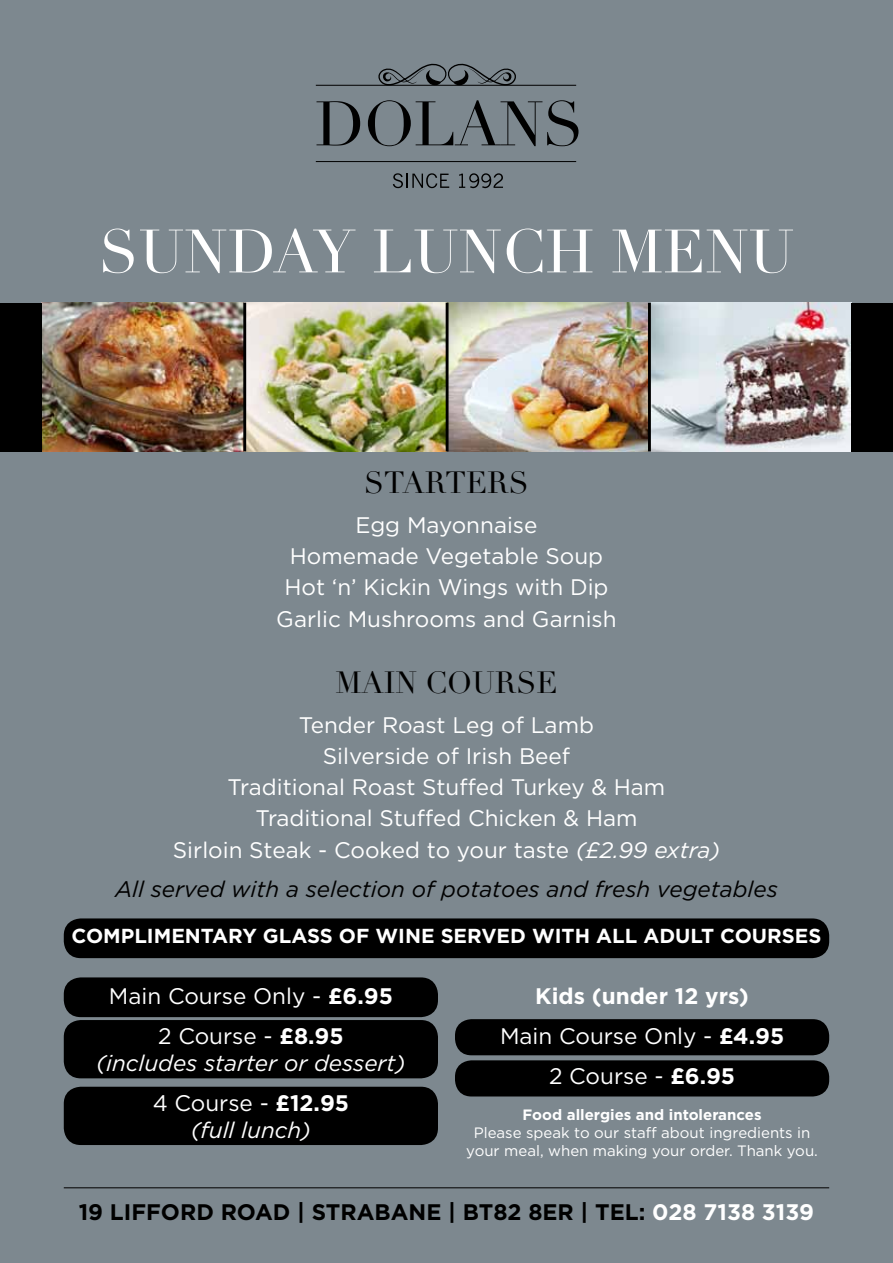
<style>
.page{position:relative;width:893px;height:1263px;background:#7d888f}
.page>*{position:absolute;margin:0;border:0;box-sizing:border-box;transform-origin:0 0}
.t1{font:60px "Didot";color:#fff}
.t2{font:30px "Didot";color:#000}
.t3{font:22.5px/31.2px "Gotham";color:#fff;text-align:center}
.t4{font:italic 22.5px "Gotham";color:#000}
.t5{font:italic 22.5px/39.8px "Gotham";color:#fff;text-align:center}
.t6{font:700 22.5px/39.8px "Gotham";color:#fff;text-align:center}
.t7{font:700 22.5px "Gotham";color:#000}
.t8{font:700 20.25px "Gotham";color:#fff}
.t9{font:15px/18px "Gotham";color:#fff;text-align:center}
.t10{font:700 15px "Gotham";color:#fff}
.s1{font-style:italic}
.s2{font-weight:700}
.s3{font-style:normal}
.s4{font-weight:700;font-style:normal}
.s5{font-weight:400}
.s6{color:#fff}
</style>
<div class="page">
<div style="left:64px;top:918px;width:765px;height:40px;background:#000;border-radius:17px"></div>
<img style="left:42px;top:303px;width:809px;height:148px">
<hr style="left:243px;top:303px;width:3px;height:148px;background:#000">
<hr style="left:446px;top:303px;width:3px;height:148px;background:#000">
<hr style="left:648px;top:303px;width:3px;height:148px;background:#000">
<div style="left:0;top:303px;width:42px;height:148px;background:#000"></div>
<div style="left:851px;top:303px;width:42px;height:148px;background:#000"></div>
<svg style="left:378px;top:63px;width:139px;height:22px"></svg>
<svg style="left:316px;top:101px;width:44px;height:45px"></svg>
<svg style="left:368px;top:100px;width:210px;height:46px"></svg>
<hr style="left:316px;top:85px;width:260px;height:1px;background:#000">
<hr style="left:316px;top:161px;width:260px;height:1px;background:#000">
<svg style="left:393px;top:173px;width:56px;height:15px"></svg>
<svg style="left:459px;top:173px;width:44px;height:15px"></svg>
<hr style="left:64px;top:1187px;width:765px;height:1px;background:#000">
<div style="left:64px;top:977px;width:374px;height:40px;background:#000;border-radius:17px"></div>
<div style="left:64px;top:1020px;width:374px;height:58px;background:#000;border-radius:17px"></div>
<div style="left:64px;top:1087px;width:374px;height:58px;background:#000;border-radius:17px"></div>
<div style="left:455px;top:1060px;width:374px;height:36px;background:#000;border-radius:17px"></div>
<div style="left:455px;top:1019px;width:374px;height:36px;background:#000;border-radius:16px"></div>
<h1 class="t1" style="left:99px;top:216px;width:697px">SUNDAY LUNCH MENU</h1>
<h2 class="t2" style="left:364px;top:465px;width:166px">STARTERS</h2>
<p class="t3" style="left:276px;top:509px;width:342px">Egg Mayonnaise<br>Homemade Vegetable Soup<br>Hot ‘n’ Kickin Wings with Dip<br>Garlic Mushrooms and Garnish</p>
<h2 class="t2" style="left:335px;top:664px;width:224px">MAIN COURSE</h2>
<p class="t3" style="left:173px;top:708px;width:549px">Tender Roast Leg of Lamb<br>Silverside of Irish Beef<br>Traditional Roast Stuffed Turkey &amp; Ham Traditional Stuffed Chicken &amp; Ham<br>Sirloin Steak - Cooked to your taste <span class="s1">(£2.99 extra)</span></p>
<p class="t4" style="left:115px;top:875px;width:664px">All served with a selection of potatoes and fresh vegetables</p>
<p class="t8" style="left:72px;top:923px;width:751px">COMPLIMENTARY GLASS OF WINE SERVED WITH ALL ADULT COURSES</p>
<p class="t3" style="left:109px;top:976px;width:285px;line-height:39.8px">Main Course Only - <span class="s2">£6.95<br></span>2 Course - <span class="s2">£8.95</span></p>
<p class="t5" style="left:96px;top:1043px;width:311px">(includes starter or dessert)<br><span class="s3">4 Course -</span> <span class="s4">£12.95</span></p>
<p class="t5" style="left:191px;top:1110px;width:122px">(full lunch)</p>
<p class="t6" style="left:500px;top:976px;width:286px">Kids (under 12 yrs)<br><span class="s5">Main Course Only -</span> £4.95<br><span class="s5">2 Course -</span> £6.95</p>
<p class="t10" style="left:523px;top:1105px;width:240px">Food allergies and intolerances</p>
<p class="t9" style="left:466px;top:1124px;width:353px">Please speak to our staff about ingredients in your meal, when making your order. Thank you.</p>
<p class="t7" style="left:79px;top:1197px;width:737px">19 LIFFORD ROAD | STRABANE | BT82 8ER | TEL: <span class="s6">028 7138 3139</span></p>
</div>
